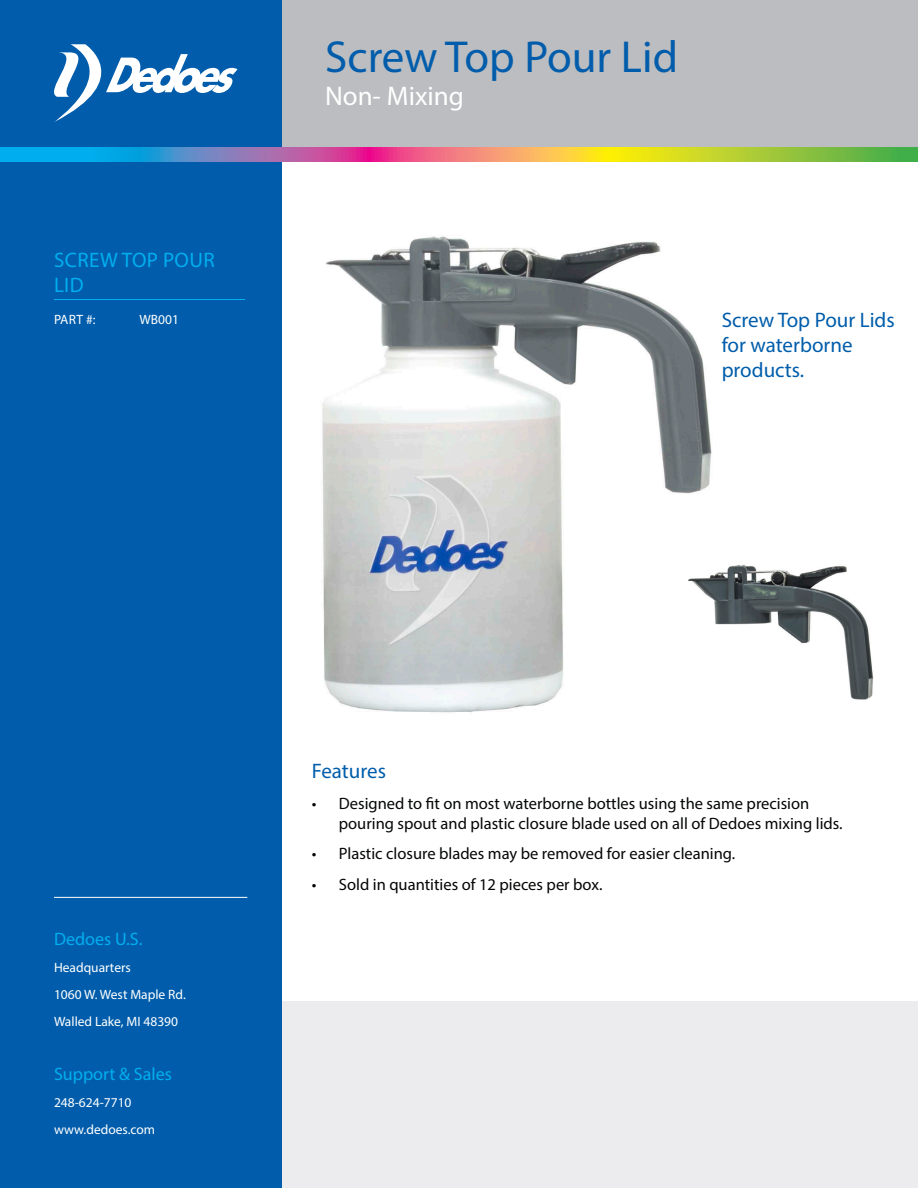
<style>
.page{position:relative;width:918px;height:1188px;background:#fff}
.page>*{position:absolute;margin:0;border:0;box-sizing:border-box;transform-origin:0 0}
.t1{font:45px "Myriad Pro";color:#015dab}
.t2{font:27px "Myriad Pro";color:#fff}
.t3{font:21px/25.2px "Myriad Pro";color:#015dab}
.t4{font:21px/25.2px "Myriad Pro";letter-spacing:.02em;color:#00aeef}
.t5{font:18px "Myriad Pro";color:#00aeef}
.t6{font:16.5px/19.8px "Myriad Pro";color:#050606}
.t7{font:16.5px "Myriad Pro";color:#040503}
.t8{font:13.5px/27px "Myriad Pro";color:#fff}
</style>
<div class="page">
<div style="left:239px;top:1001px;width:679px;height:187px;background:#ececee"></div>
<div style="left:0;top:0;width:918px;height:157px;background:#bcbdc0"></div>
<div style="left:0;top:0;width:282px;height:1188px;background:#015dab"></div>
<svg style="left:0;top:147px;width:918px;height:15px;background:#9b9f7d"></svg>
<svg style="left:54px;top:44px;width:184px;height:78px"></svg>
<img style="left:322px;top:236px;width:390px;height:477px">
<hr style="left:54px;top:897px;width:193px;height:1px;background:#fff">
<hr style="left:54px;top:299px;width:191px;height:1px;background:#00aeef">
<img style="left:686px;top:555px;width:188px;height:149px">
<p class="t4" style="left:54px;top:247px;width:162px">SCREW TOP POUR<br>LID</p>
<p class="t8" style="left:54px;top:306px;width:43px">PART #:</p>
<p class="t8" style="left:139px;top:306px;width:41px">WB001</p>
<p class="t1" style="left:325px;top:29px;width:354px">Screw Top Pour Lid</p>
<p class="t2" style="left:325px;top:79px;width:140px">Non- Mixing</p>
<p class="t3" style="left:722px;top:307px;width:175px">Screw Top Pour Lids for waterborne products.</p>
<p class="t5" style="left:54px;top:928px;width:90px">Dedoes U.S.</p>
<p class="t8" style="left:54px;top:954px;width:78px">Headquarters</p>
<p class="t8" style="left:54px;top:981px;width:133px">1060 W. West Maple Rd.</p>
<p class="t8" style="left:54px;top:1008px;width:126px">Walled Lake, MI 48390</p>
<p class="t5" style="left:54px;top:1063px;width:119px">Support &amp; Sales</p>
<p class="t8" style="left:54px;top:1089px;width:103px">248-624-7710 www.dedoes.com</p>
<p class="t3" style="left:312px;top:758px;width:76px">Features</p>
<p class="t6" style="left:339px;top:793px;width:505px;text-indent:-27px">• Designed to fit on most waterborne bottles using the same precision pouring spout and plastic closure blade used on all of Dedoes mixing lids.</p>
<p class="t6" style="left:312px;top:844px;width:425px">• Plastic closure blades may be removed for easier cleaning.</p>
<p class="t7" style="left:312px;top:874px;width:292px">• Sold in quantities of 12 pieces per box.</p>
</div>
